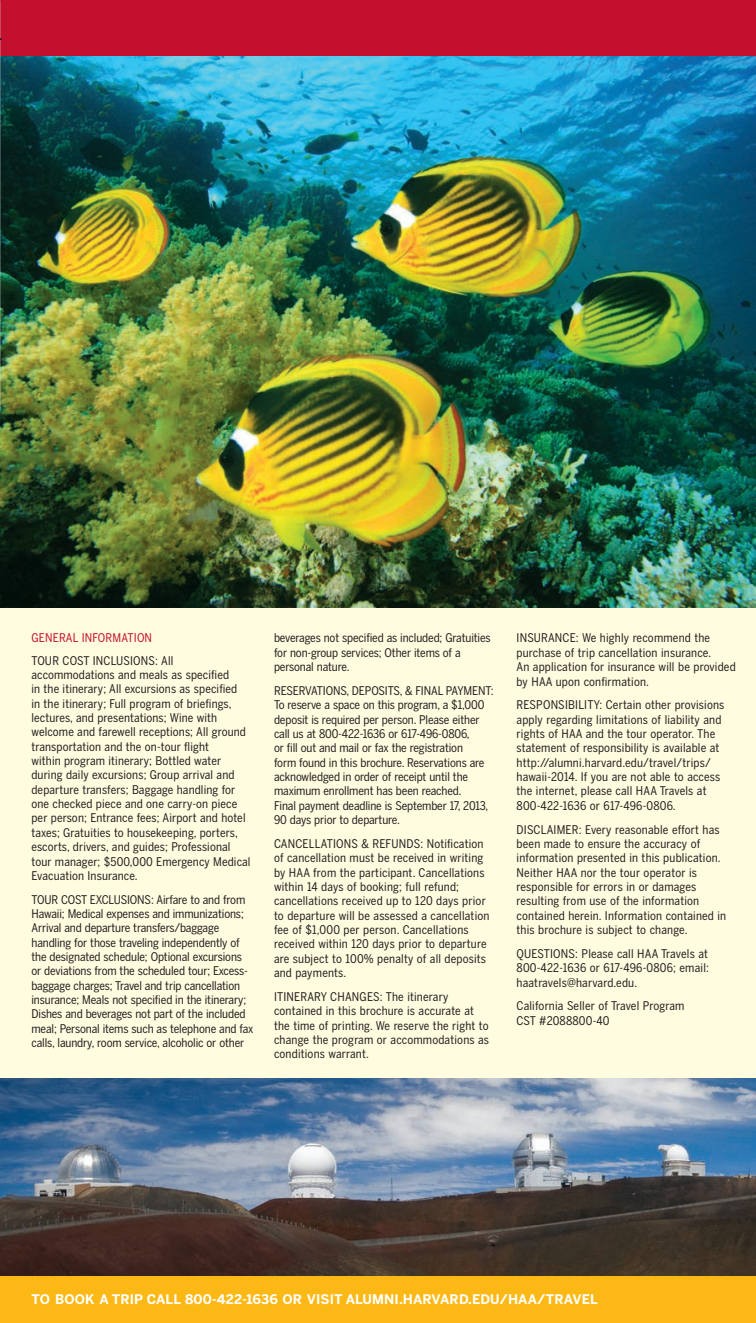
<style>
.page{position:relative;width:756px;height:1323px;background:#fff}
.page>*{position:absolute;margin:0;border:0;box-sizing:border-box;transform-origin:0 0}
.t1{font:700 13.12px "Benton Sans";letter-spacing:.01em;color:#fff}
._6__gen__info_text{font:11.9px/14.3px "Benton Sans Cond";letter-spacing:.01em;color:#231f20}
._6__gen__info_text-2{font:11.9px/14.3px "Benton Sans Cond";letter-spacing:-.01em;color:#231f20}
._5__gen__info_head_r{font:11.9px "Benton Sans Cond";letter-spacing:.015em;color:#c3102f}
</style>
<div class="page">
<div style="left:0;top:411px;width:756px;height:886px;background:#fffce0"></div>
<div style="left:0;top:1276px;width:756px;height:47px;background:#fcb814"></div>
<div style="left:0;top:0;width:756px;height:76px;background:#c3102f"></div>
<img style="left:0;top:56px;width:756px;height:551px">
<div style="left:0;top:0;width:7px;height:434px;background:#0081a3;opacity:.55"></div>
<img style="left:0;top:1079px;width:756px;height:197px">
<p class="_5__gen__info_head_r" style="left:31px;top:631px;width:122px">GENERAL INFORMATION</p>
<p class="_6__gen__info_text" style="left:31px;top:653px;width:221px">TOUR COST INCLUSIONS: All accommodations and meals as specified<br>in the itinerary; All excursions as specified<br>in the itinerary; Full program of briefings, lectures, and presentations; Wine with welcome and farewell receptions; All ground transportation and the on-tour flight<br>within program itinerary; Bottled water during daily excursions; Group arrival and departure transfers; Baggage handling for one checked piece and one carry-on piece per person; Entrance fees; Airport and hotel taxes; Gratuities to housekeeping, porters, escorts, drivers, and guides; Professional tour manager; $500,000 Emergency Medical Evacuation Insurance.</p>
<p class="_6__gen__info_text-2" style="left:31px;top:892px;width:223px">TOUR COST EXCLUSIONS: Airfare to and from Hawaii; Medical expenses and immunizations; Arrival and departure transfers/baggage handling for those traveling independently of the designated schedule; Optional excursions or deviations from the scheduled tour; Excess&shy;baggage charges; Travel and trip cancellation insurance; Meals not specified in the itinerary; Dishes and beverages not part of the included meal; Personal items such as telephone and fax calls, laundry, room service, alcoholic or other</p>
<p class="_6__gen__info_text-2" style="left:274px;top:631px;width:218px">beverages not specified as included; Gratuities for non-group services; Other items of a personal nature.</p>
<p class="_6__gen__info_text-2" style="left:274px;top:683px;width:221px">RESERVATIONS, DEPOSITS, &amp; FINAL PAYMENT:<br>To reserve a space on this program, a $1,000 deposit is required per person. Please either call us at 800-422-1636 or 617-496-0806,<br>or fill out and mail or fax the registration<br>form found in this brochure. Reservations are acknowledged in order of receipt until the maximum enrollment has been reached.<br>Final payment deadline is September 17, 2013, 90 days prior to departure.</p>
<p class="_6__gen__info_text" style="left:274px;top:836px;width:217px">CANCELLATIONS &amp; REFUNDS: Notification of cancellation must be received in writing by HAA from the participant. Cancellations within 14 days of booking; full refund; cancellations received up to 120 days prior to departure will be assessed a cancellation fee of $1,000 per person. Cancellations received within 120 days prior to departure are subject to 100% penalty of all deposits and payments.</p>
<p class="_6__gen__info_text" style="left:274px;top:989px;width:217px">ITINERARY CHANGES: The itinerary contained in this brochure is accurate at the time of printing. We reserve the right to change the program or accommodations as conditions warrant.</p>
<p class="_6__gen__info_text" style="left:517px;top:631px;width:221px">INSURANCE: We highly recommend the purchase of trip cancellation insurance.<br>An application for insurance will be provided by HAA upon confirmation.</p>
<p class="_6__gen__info_text" style="left:517px;top:698px;width:209px">RESPONSIBILITY: Certain other provisions apply regarding limitations of liability and rights of HAA and the tour operator. The statement of responsibility is available at http://alumni.harvard.edu/travel/trips/ hawaii-2014. If you are not able to access the internet, please call HAA Travels at 800-422-1636 or 617-496-0806.</p>
<p class="_6__gen__info_text" style="left:517px;top:822px;width:211px">DISCLAIMER: Every reasonable effort has been made to ensure the accuracy of information presented in this publication.<br>Neither HAA nor the tour operator is responsible for errors in or damages resulting from use of the information contained herein. Information contained in this brochure is subject to change.</p>
<p class="_6__gen__info_text" style="left:517px;top:946px;width:194px;text-align:justify">QUESTIONS: Please call HAA Travels at 800-422-1636 or 617-496-0806; email: haatravels@harvard.edu.</p>
<p class="_6__gen__info_text" style="left:517px;top:999px;width:169px">California Seller of Travel Program<br>CST #2088800-40</p>
<p class="t1" style="left:31px;top:1292px;width:568px">TO BOOK A TRIP CALL 800-422-1636 OR VISIT ALUMNI.HARVARD.EDU/HAA/TRAVEL</p>
</div>
